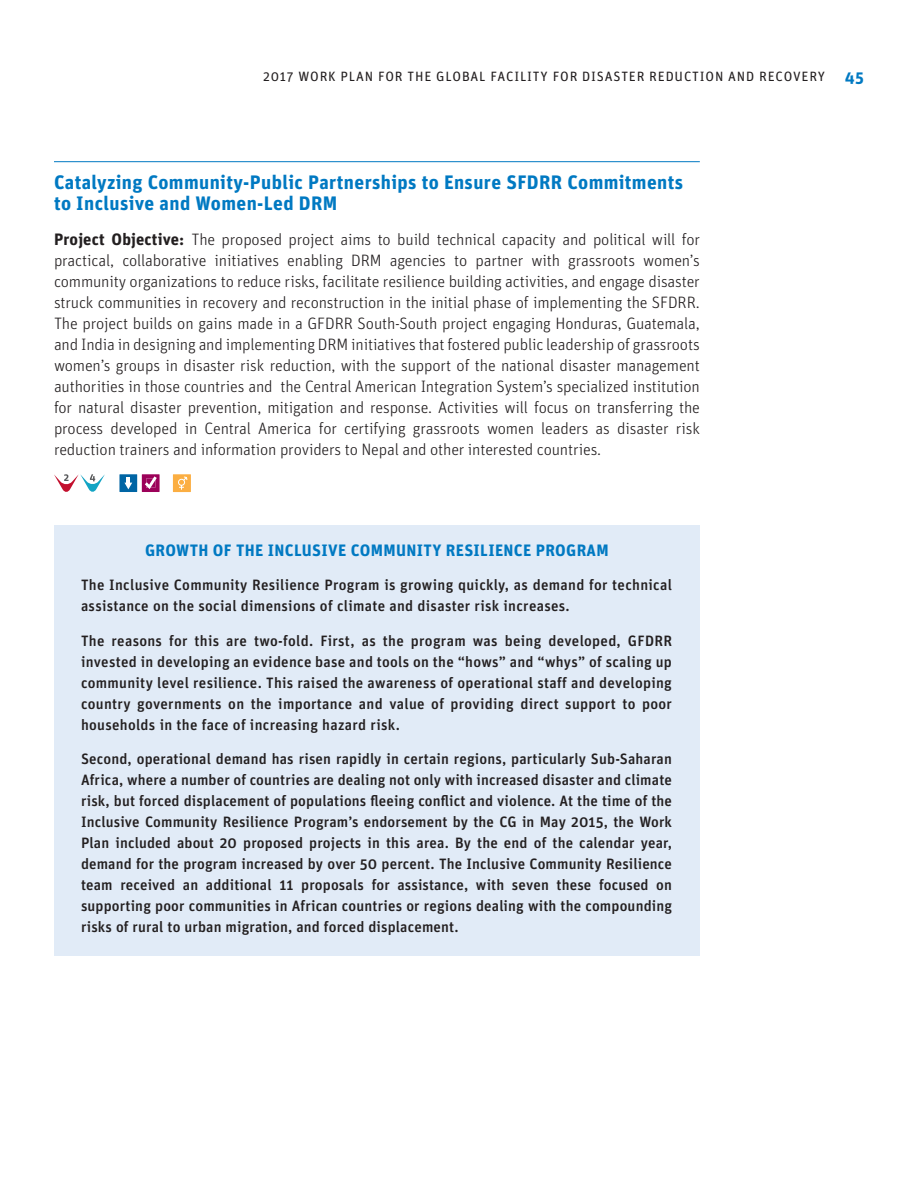
<style>
.page{position:relative;width:918px;height:1188px;background:#fff}
.page>*{position:absolute;margin:0;border:0;box-sizing:border-box;transform-origin:0 0}
.t1{font:700 19.5px/21px "Unit";letter-spacing:.02em;color:#0079c2}
.t2{font:300 16.5px/21px "Unit";letter-spacing:-.01em;color:#231f20;text-align:justify}
.t3{font:700 16.5px "Unit";letter-spacing:.02em;color:#0079c2}
.t4{font:500 15px/21px "Unit";letter-spacing:.02em;color:#231f20;text-align:justify}
.t5{font:13.5px "Unit";letter-spacing:.06em;color:#231f20}
.s1{font-weight:700;font-size:16.5px;color:#0079c2}
.s2{font-weight:700}
</style>
<div class="page">
<hr style="left:54px;top:161px;width:646px;height:1px;background:#0079c2">
<div style="left:173px;top:474px;width:18px;height:18px;background:#fbae42"></div>
<svg style="left:178px;top:477px;width:9px;height:13px"></svg>
<div style="left:142px;top:474px;width:18px;height:18px;background:#9c0159"></div>
<svg style="left:145px;top:476px;width:12px;height:13px"></svg>
<div style="left:119px;top:474px;width:18px;height:18px;background:#0065a4"></div>
<svg style="left:124px;top:477px;width:8px;height:12px"></svg>
<svg style="left:54px;top:474px;width:51px;height:18px"></svg>
<div style="left:54px;top:526px;width:646px;height:430px;background:#e1ebf7"></div>
<p class="t5" style="left:263px;top:68px;width:602px">2017 WORK PLAN FOR THE GLOBAL FACILITY FOR DISASTER REDUCTION AND RECOVERY <span class="s1">45</span></p>
<h1 class="t1" style="left:54px;top:171px;width:631px">Catalyzing Community-Public Partnerships to Ensure SFDRR Commitments to Inclusive and Women-Led DRM</h1>
<p class="t2" style="left:54px;top:228px;width:647px"><span class="s2">Project Objective:</span> The proposed project aims to build technical capacity and political will for practical, collaborative initiatives enabling DRM agencies to partner with grassroots women’s community organizations to reduce risks, facilitate resilience building activities, and engage disaster struck communities in recovery and reconstruction in the initial phase of implementing the SFDRR.<br>The project builds on gains made in a GFDRR South-South project engaging Honduras, Guatemala, and India in designing and implementing DRM initiatives that fostered public leadership of grassroots women’s groups in disaster risk reduction, with the support of the national disaster management authorities in those countries and the Central American Integration System’s specialized institution for natural disaster prevention, mitigation and response. Activities will focus on transferring the process developed in Central America for certifying grassroots women leaders as disaster risk reduction trainers and information providers to Nepal and other interested countries.</p>
<p class="t3" style="left:145px;top:540px;width:465px">GROWTH OF THE INCLUSIVE COMMUNITY RESILIENCE PROGRAM</p>
<p class="t4" style="left:81px;top:574px;width:593px">The Inclusive Community Resilience Program is growing quickly, as demand for technical assistance on the social dimensions of climate and disaster risk increases.</p>
<p class="t4" style="left:81px;top:630px;width:593px">The reasons for this are two-fold. First, as the program was being developed, GFDRR invested in developing an evidence base and tools on the “hows” and “whys” of scaling up community level resilience. This raised the awareness of operational staff and developing country governments on the importance and value of providing direct support to poor households in the face of increasing hazard risk.</p>
<p class="t4" style="left:81px;top:748px;width:593px">Second, operational demand has risen rapidly in certain regions, particularly Sub-Saharan Africa, where a number of countries are dealing not only with increased disaster and climate risk, but forced displacement of populations fleeing conflict and violence. At the time of the Inclusive Community Resilience Program’s endorsement by the CG in May 2015, the Work Plan included about 20 proposed projects in this area. By the end of the calendar year, demand for the program increased by over 50 percent. The Inclusive Community Resilience team received an additional 11 proposals for assistance, with seven these focused on supporting poor communities in African countries or regions dealing with the compounding risks of rural to urban migration, and forced displacement.</p>
</div>
